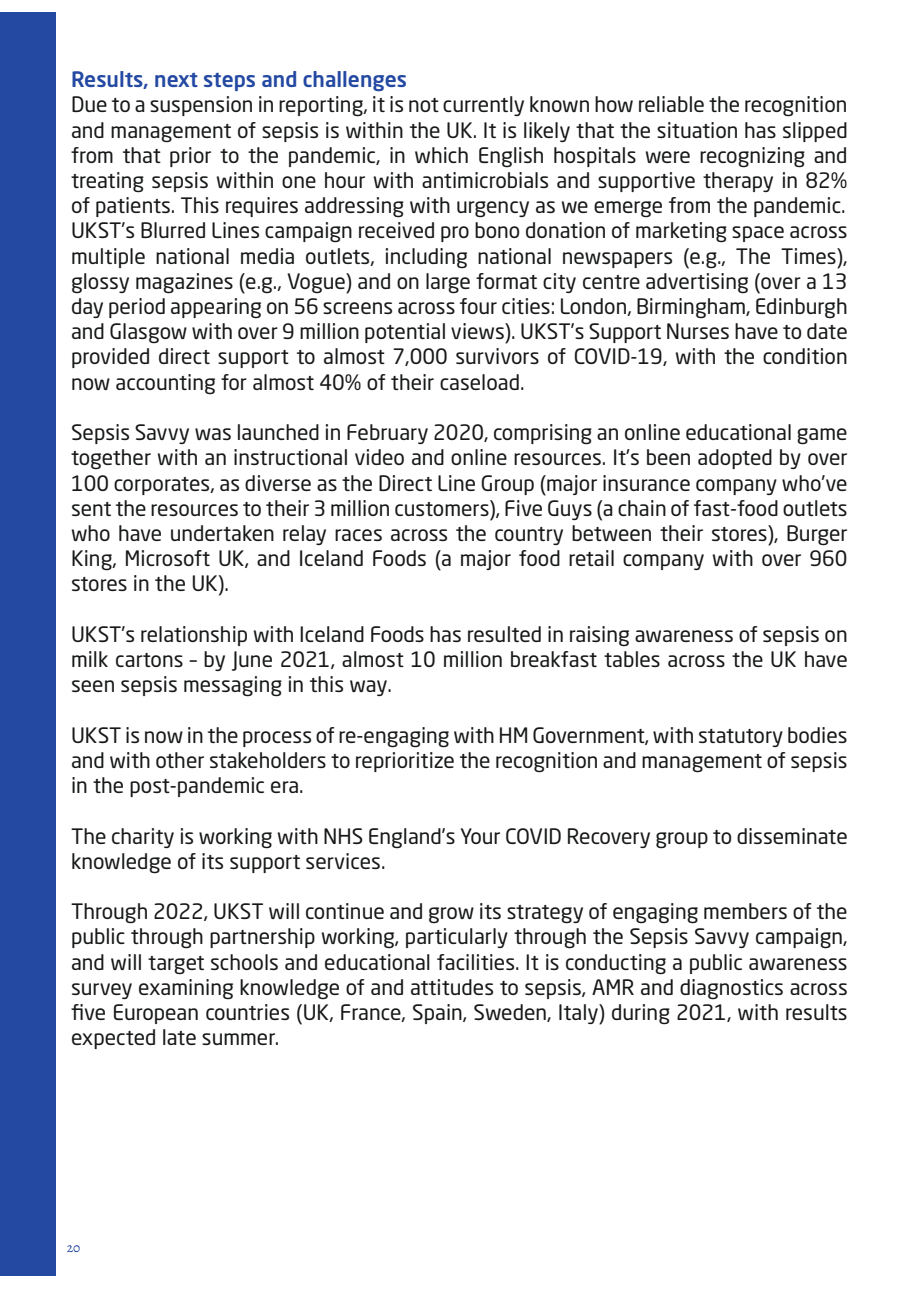
<style>
.page{position:relative;width:906px;height:1289px;background:#fff}
.page>*{position:absolute;margin:0;border:0;box-sizing:border-box;transform-origin:0 0}
.t1{font:21px/25.2px "Neo Sans W1 G";color:#171818;text-align:justify}
.t2{font:500 21px "Neo Sans W1 G";color:#2449a2}
.t3{font:13.5px "Alegreya";color:#2449a2}
</style>
<div class="page">
<div style="left:0;top:13px;width:55px;height:1263px;background:#2449a2"></div>
<p class="t2" style="left:71px;top:66px;width:337px">Results, next steps and challenges</p>
<p class="t1" style="left:71px;top:92px;width:778px">Due to a suspension in reporting, it is not currently known how reliable the recognition and management of sepsis is within the UK. It is likely that the situation has slipped from that prior to the pandemic, in which English hospitals were recognizing and treating sepsis within one hour with antimicrobials and supportive therapy in 82% of patients. This requires addressing with urgency as we emerge from the pandemic.</p>
<p class="t1" style="left:71px;top:218px;width:778px">UKST’s Blurred Lines campaign received pro bono donation of marketing space across multiple national media outlets, including national newspapers (e.g., The Times), glossy magazines (e.g., Vogue) and on large format city centre advertising (over a 13 day period appearing on 56 screens across four cities: London, Birmingham, Edinburgh and Glasgow with over 9 million potential views). UKST’s Support Nurses have to date provided direct support to almost 7,000 survivors of COVID-19, with the condition now accounting for almost 40% of their caseload.</p>
<p class="t1" style="left:71px;top:419px;width:778px">Sepsis Savvy was launched in February 2020, comprising an online educational game together with an instructional video and online resources. It’s been adopted by over 100 corporates, as diverse as the Direct Line Group (major insurance company who’ve sent the resources to their 3 million customers), Five Guys (a chain of fast-food outlets who have undertaken relay races across the country between their stores), Burger King, Microsoft UK, and Iceland Foods (a major food retail company with over 960 stores in the UK).</p>
<p class="t1" style="left:71px;top:621px;width:778px">UKST’s relationship with Iceland Foods has resulted in raising awareness of sepsis on milk cartons – by June 2021, almost 10 million breakfast tables across the UK have seen sepsis messaging in this way.</p>
<p class="t1" style="left:71px;top:722px;width:778px">UKST is now in the process of re-engaging with HM Government, with statutory bodies and with other stakeholders to reprioritize the recognition and management of sepsis in the post-pandemic era.</p>
<p class="t1" style="left:71px;top:822px;width:778px">The charity is working with NHS England’s Your COVID Recovery group to disseminate knowledge of its support services.</p>
<p class="t1" style="left:71px;top:898px;width:778px">Through 2022, UKST will continue and grow its strategy of engaging members of the public through partnership working, particularly through the Sepsis Savvy campaign, and will target schools and educational facilities. It is conducting a public awareness survey examining knowledge of and attitudes to sepsis, AMR and diagnostics across five European countries (UK, France, Spain, Sweden, Italy) during 2021, with results expected late summer.</p>
<p class="t3" style="left:67px;top:1239px;width:15px">20</p>
</div>
